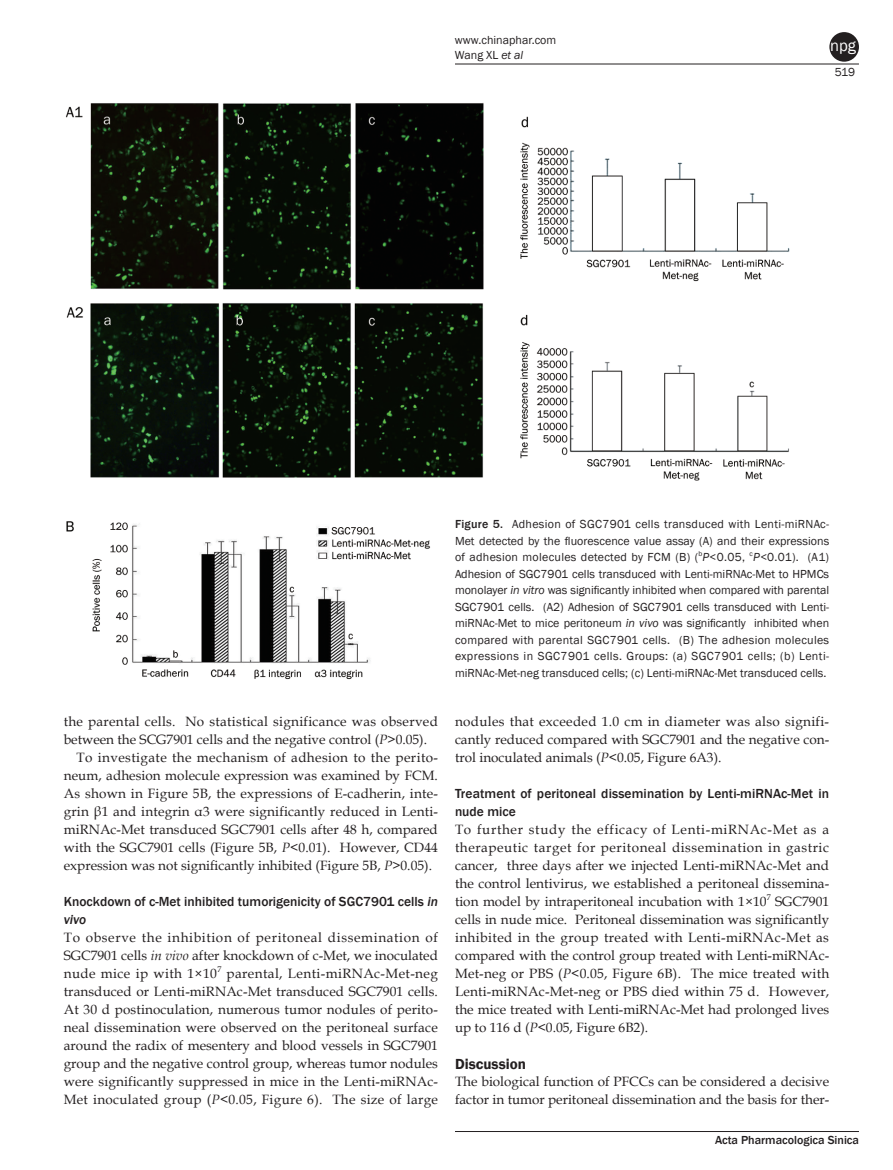
<style>
.page{position:relative;width:893px;height:1170px;background:#fff}
.page>*{position:absolute;margin:0;border:0;box-sizing:border-box;transform-origin:0 0}
.t1{font:16.5px "Franklin Gothic Book 2";color:#fff}
.t2{font:600 15px "Franklin Gothic";color:#231f20}
.t3{font:13.5px/18px "Book Antiqua 2";letter-spacing:.005em;color:#231f20;text-align:justify}
.t4{font:13.5px "Book Antiqua";color:#231f20}
.t5{font:500 13.5px/18px "Franklin Gothic";color:#231f20}
.t6{font:13.5px "Book Antiqua 2";letter-spacing:.03em;color:#231f20}
.t7{font:12px/15px "Franklin Gothic Book 2";color:#231f20}
.t8{font:12px/16.5px "Franklin Gothic";letter-spacing:.005em;color:#231f20}
.t9{font:12px/16.5px "Franklin Gothic";letter-spacing:.025em;color:#231f20}
.t10{font:12px "Franklin Gothic Book 2";letter-spacing:.025em;color:#231f20}
.t11{font:500 12px "Franklin Gothic";color:#231f20}
.s1{font-family:"Franklin Gothic Book Italic 2"}
.s2{font-family:"Book Antiqua";font-style:italic}
.s3{font-style:italic}
.s4{font-family:"Book Antiqua 2"}
.s5{font-family:"Franklin Gothic";font-weight:500}
.s6{font-family:"Franklin Gothic Book 2"}
</style>
<div class="page">
<hr style="left:455px;top:64px;width:404px;height:1px;background:#231f20">
<hr style="left:455px;top:1131px;width:404px;height:1px;background:#231f20">
<div style="left:829px;top:32px;width:30px;height:30px;background:#231f20;border-radius:50%"></div>
<img style="left:66px;top:102px;width:724px;height:578px">
<p class="t7" style="left:455px;top:32px;width:103px">www.chinaphar.com<br>Wang XL <span class="s1">et al</span></p>
<p class="t1" style="left:830px;top:35px;width:27px">npg</p>
<p class="t7" style="left:835px;top:65px;width:22px">519</p>
<p class="t3" style="left:64px;top:712px;width:376px">the parental cells. No statistical significance was observed</p>
<p class="t3" style="left:64px;top:730px;width:365px">between the SCG7901 cells and the negative control (<span class="s2">P</span>&gt;0.05).</p>
<p class="t6" style="left:77px;top:748px;width:363px">To investigate the mechanism of adhesion to the perito-</p>
<p class="t3" style="left:64px;top:766px;width:376px">neum, adhesion molecule expression was examined by FCM.</p>
<p class="t3" style="left:64px;top:784px;width:376px">As shown in Figure 5B, the expressions of E-cadherin, inte-</p>
<p class="t4" style="left:64px;top:802px;width:376px">grin β1 and integrin α3 were significantly reduced in Lenti-</p>
<p class="t3" style="left:64px;top:820px;width:376px">miRNAc-Met transduced SGC7901 cells after 48 h, compared with the SGC7901 cells (Figure 5B, <span class="s2">P</span>&lt;0.01). However, CD44</p>
<p class="t4" style="left:64px;top:856px;width:370px">expression was not significantly inhibited (Figure 5B, <span class="s3">P</span><span class="s4">&gt;0.05).</span></p>
<p class="t5" style="left:64px;top:892px;width:376px">Knockdown of c-Met inhibited tumorigenicity of SGC7901 cells <span class="s3">in vivo</span></p>
<p class="t3" style="left:64px;top:928px;width:376px">To observe the inhibition of peritoneal dissemination of SGC7901 cells <span class="s2">in vivo</span> after knockdown of c-Met, we inoculated nude mice ip with 1×10<sup>7</sup> parental, Lenti-miRNAc-Met-neg transduced or Lenti-miRNAc-Met transduced SGC7901 cells.<br>At 30 d postinoculation, numerous tumor nodules of perito&shy;neal dissemination were observed on the peritoneal surface around the radix of mesentery and blood vessels in SGC7901 group and the negative control group, whereas tumor nodules were significantly suppressed in mice in the Lenti-miRNAc-Met inoculated group (<span class="s2">P</span>&lt;0.05, Figure 6). The size of large</p>
<p class="t10" style="left:455px;top:516px;width:376px"><span class="s5">Figure 5.</span> Adhesion of SGC7901 cells transduced with Lenti-miRNAc-</p>
<p class="t8" style="left:455px;top:532px;width:376px">Met detected by the fluorescence value assay (A) and their expressions of adhesion molecules detected by FCM (B) (<sup>b</sup><span class="s1">P</span><span class="s6">&lt;0.05,</span> <sup>c</sup><span class="s1">P&lt;</span><span class="s6">0.01). (A1)</span></p>
<p class="t7" style="left:455px;top:566px;width:376px">Adhesion of SGC7901 cells transduced with Lenti-miRNAc-Met to HPMCs</p>
<p class="t8" style="left:455px;top:582px;width:376px"><span class="s6">monolayer</span> <span class="s1">in vitro</span> was significantly inhibited when compared with parental</p>
<p class="t7" style="left:455px;top:599px;width:376px">SGC7901 cells. (A2) Adhesion of SGC7901 cells transduced with Lenti-</p>
<p class="t9" style="left:455px;top:615px;width:376px"><span class="s6">miRNAc-Met to mice peritoneum</span> <span class="s1">in vivo</span> was significantly inhibited when compared with parental SGC7901 cells. (B) The adhesion molecules</p>
<p class="t7" style="left:455px;top:648px;width:376px;line-height:16.5px">expressions in SGC7901 cells. Groups: (a) SGC7901 cells; (b) Lenti&shy;miRNAc-Met-neg transduced cells; (c) Lenti-miRNAc-Met transduced cells.</p>
<p class="t3" style="left:455px;top:712px;width:376px">nodules that exceeded 1.0 cm in diameter was also signifi&shy;cantly reduced compared with SGC7901 and the negative con&shy;trol inoculated animals (<span class="s2">P</span>&lt;0.05, Figure 6A3).</p>
<p class="t5" style="left:455px;top:784px;width:376px">Treatment of peritoneal dissemination by Lenti-miRNAc-Met in nude mice</p>
<p class="t3" style="left:455px;top:820px;width:376px">To further study the efficacy of Lenti-miRNAc-Met as a therapeutic target for peritoneal dissemination in gastric cancer, three days after we injected Lenti-miRNAc-Met and the control lentivirus, we established a peritoneal dissemina&shy;tion model by intraperitoneal incubation with 1×10<sup>7</sup> SGC7901</p>
<p class="t4" style="left:455px;top:910px;width:376px">cells in nude mice. Peritoneal dissemination was significantly</p>
<p class="t3" style="left:455px;top:928px;width:376px">inhibited in the group treated with Lenti-miRNAc-Met as compared with the control group treated with Lenti-miRNAc-Met-neg or PBS (<span class="s2">P</span>&lt;0.05, Figure 6B). The mice treated with Lenti-miRNAc-Met-neg or PBS died within 75 d. However, the mice treated with Lenti-miRNAc-Met had prolonged lives up to 116 d (<span class="s2">P</span>&lt;0.05, Figure 6B2).</p>
<p class="t2" style="left:455px;top:1055px;width:73px">Discussion</p>
<p class="t3" style="left:455px;top:1072px;width:376px">The biological function of PFCCs can be considered a decisive factor in tumor peritoneal dissemination and the basis for ther-</p>
<p class="t11" style="left:715px;top:1132px;width:145px">Acta Pharmacologica Sinica</p>
</div>
